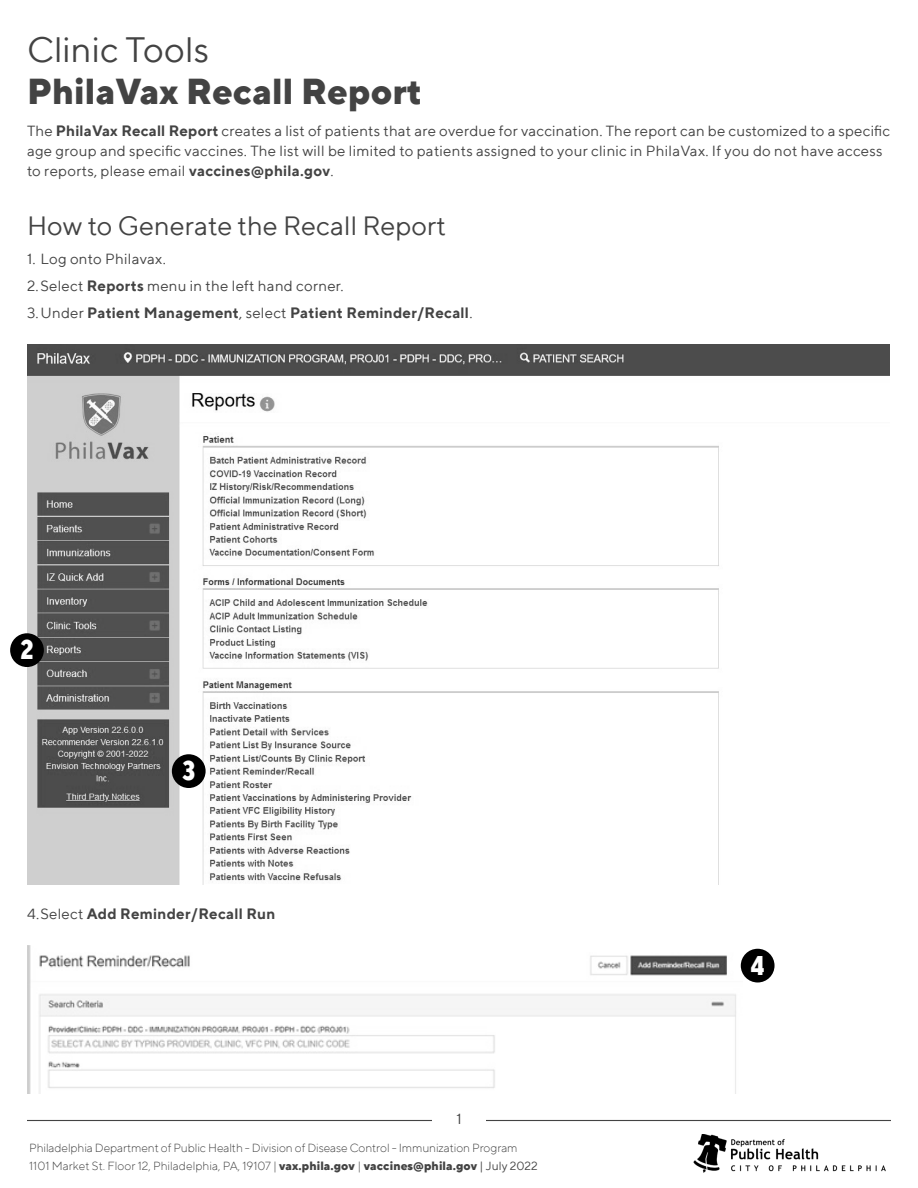
<style>
.page{position:relative;width:918px;height:1188px;background:#fff}
.page>*{position:absolute;margin:0;border:0;box-sizing:border-box;transform-origin:0 0}
.t1{font:800 36px/42px "TT Norms";color:#434343}
.t2{font:27px "TT Norms";color:#434343}
.t3{font:800 27px "TT Norms Std Cond";color:#fff}
.t4{font:15px/20.2px "TT Norms";letter-spacing:.015em;color:#434343}
.t5{font:700 15px "TT Norms";letter-spacing:.015em;color:#434343}
.t6{font:300 12px/18px "TT Norms";letter-spacing:-.01em;color:#434343}
.s1{font-weight:400}
.s2{font-weight:700}
.s3{font-weight:800}
</style>
<div class="page">
<hr style="left:27px;top:1120px;width:405px;height:1px;background:#434343">
<hr style="left:486px;top:1120px;width:405px;height:1px;background:#434343">
<img style="left:693px;top:1134px;width:193px;height:39px">
<img style="left:27px;top:344px;width:862px;height:540px">
<div style="left:10px;top:633px;width:34px;height:34px;background:#000;border-radius:50%"></div>
<div style="left:172px;top:754px;width:34px;height:34px;background:#000;border-radius:50%"></div>
<img style="left:27px;top:945px;width:715px;height:149px">
<div style="left:741px;top:949px;width:34px;height:33px;background:#000;border-radius:50%"></div>
<p class="t1" style="left:27px;top:27px;width:397px"><span class="s1">Clinic Tools<br></span>PhilaVax Recall Report</p>
<p class="t4" style="left:27px;top:120px;width:865px">The <span class="s2">PhilaVax Recall Report</span> creates a list of patients that are overdue for vaccination. The report can be customized to a specific age group and specific vaccines. The list will be limited to patients assigned to your clinic in PhilaVax. If you do not have access to reports, please email <span class="s2">vaccines@phila.gov</span>.</p>
<p class="t2" style="left:27px;top:209px;width:421px">How to Generate the Recall Report</p>
<p class="t4" style="left:27px;top:248px;width:140px">1. Log onto Philavax.</p>
<p class="t4" style="left:27px;top:275px;width:318px">2.Select <span class="s2">Reports</span> menu in the left hand corner.</p>
<p class="t5" style="left:27px;top:303px;width:447px"><span class="s1">3.Under</span> Patient Management<span class="s1">, select</span> Patient Reminder/Recall<span class="s1">.</span></p>
<p class="t3" style="left:20px;top:633px;width:15px">2</p>
<p class="t3" style="left:182px;top:754px;width:15px">3</p>
<p class="t5" style="left:27px;top:904px;width:250px"><span class="s1">4.Select</span> Add Reminder/Recall Run</p>
<p class="t4" style="left:456px;top:1109px;width:7px">1</p>
<p class="t6" style="left:29px;top:1139px;width:510px">Philadelphia Department of Public Health - Division of Disease Control - Immunization Program<br>1101 Market St. Floor 12, Philadelphia, PA, 19107 | <span class="s3">vax.phila.gov</span> | <span class="s3">vaccines@phila.gov</span> <span class="s1">| July 2022</span></p>
<p class="t3" style="left:751px;top:948px;width:15px">4</p>
</div>
